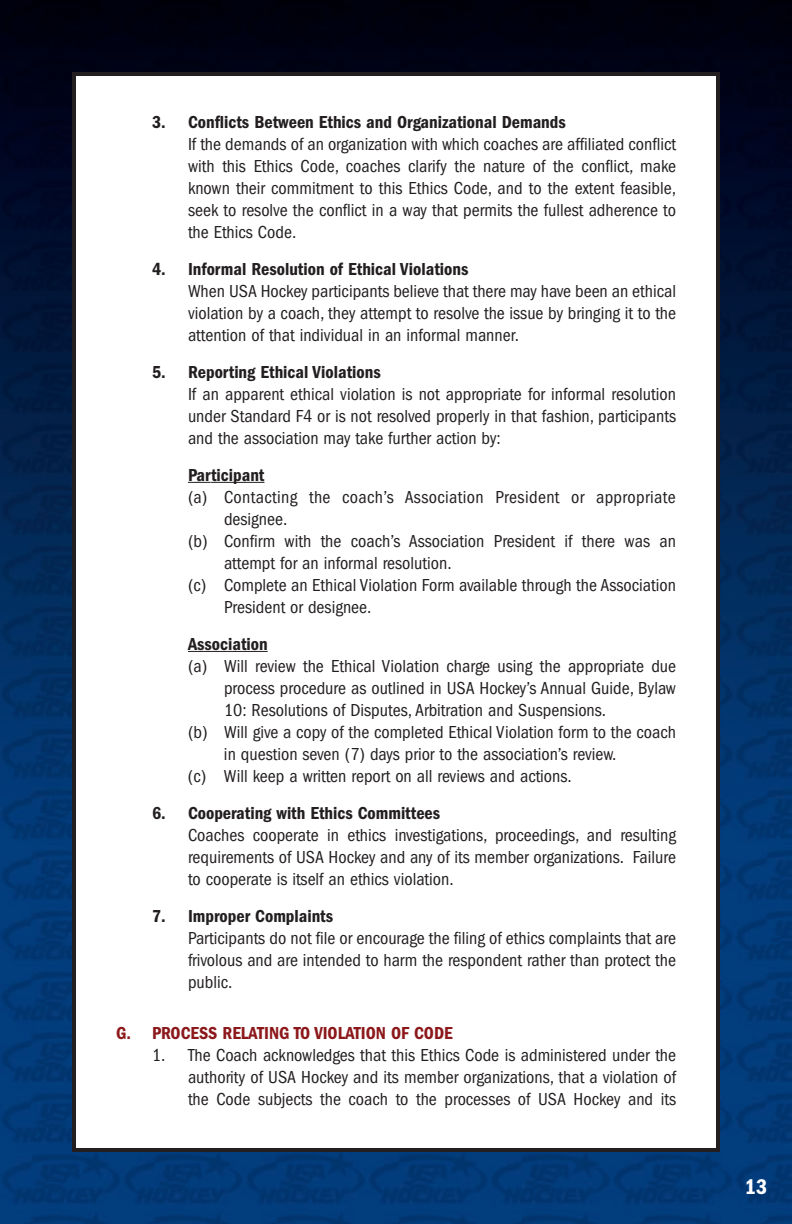
<style>
.page{position:relative;width:792px;height:1224px;background:#fff}
.page>*{position:absolute;margin:0;border:0;box-sizing:border-box;transform-origin:0 0}
.t1{font:600 condensed 22px "Franklin Gothic";color:#fff}
.t2{font:condensed 18px/22px "Franklin Gothic";color:#231f20;text-align:justify}
.t3{font:600 condensed 18px "Franklin Gothic";color:#231f20}
.t4{font:condensed 18px "Franklin Gothic";letter-spacing:.02em;color:#231f20}
.t5{font:600 condensed 18px "Franklin Gothic";color:#8c181b}
</style>
<div class="page">
<img style="left:0;top:0;width:792px;height:1224px">
<div style="left:74px;top:74px;width:644px;height:1076px;background:#fff"></div>
<svg style="left:188px;top:482px;width:23px;height:1px"></svg>
<hr style="left:211px;top:482px;width:53px;height:1px;background:#231f20">
<hr style="left:188px;top:651px;width:80px;height:1px;background:#231f20">
<div style="left:72px;top:72px;width:648px;height:1080px;border:4px solid #231f20"></div>
<p class="t3" style="left:152px;top:116px;width:415px">3. Conflicts Between Ethics and Organizational Demands</p>
<p class="t2" style="left:188px;top:135px;width:490px">If the demands of an organization with which coaches are affiliated conflict with this Ethics Code, coaches clarify the nature of the conflict, make known their commitment to this Ethics Code, and to the extent feasible, seek to resolve the conflict in a way that permits the fullest adherence to the Ethics Code.</p>
<p class="t3" style="left:152px;top:263px;width:318px">4. Informal Resolution of Ethical Violations</p>
<p class="t2" style="left:188px;top:282px;width:490px">When USA Hockey participants believe that there may have been an ethical violation by a coach, they attempt to resolve the issue by bringing it to the attention of that individual in an informal manner.</p>
<p class="t3" style="left:152px;top:366px;width:230px">5. Reporting Ethical Violations</p>
<p class="t2" style="left:188px;top:384px;width:490px">If an apparent ethical violation is not appropriate for informal resolution under Standard F4 or is not resolved properly in that fashion, participants and the association may take further action by:</p>
<p class="t3" style="left:188px;top:469px;width:78px">Participant</p>
<p class="t4" style="left:188px;top:491px;width:489px">(a) Contacting the coach’s Association President or appropriate</p>
<p class="t2" style="left:224px;top:509px;width:65px">designee.</p>
<p class="t2" style="left:188px;top:531px;width:490px">(b) Confirm with the coach’s Association President if there was an</p>
<p class="t2" style="left:224px;top:553px;width:229px">attempt for an informal resolution.</p>
<p class="t2" style="left:188px;top:576px;width:490px">(c) Complete an Ethical Violation Form available through the Association</p>
<p class="t2" style="left:224px;top:598px;width:149px">President or designee.</p>
<p class="t3" style="left:188px;top:638px;width:81px">Association</p>
<p class="t2" style="left:188px;top:656px;width:490px">(a) Will review the Ethical Violation charge using the appropriate due</p>
<p class="t2" style="left:224px;top:678px;width:454px">process procedure as outlined in USA Hockey’s Annual Guide, Bylaw</p>
<p class="t2" style="left:224px;top:700px;width:384px">10: Resolutions of Disputes, Arbitration and Suspensions.</p>
<p class="t2" style="left:188px;top:723px;width:490px">(b) Will give a copy of the completed Ethical Violation form to the coach</p>
<p class="t2" style="left:224px;top:745px;width:394px">in question seven (7) days prior to the association’s review.</p>
<p class="t2" style="left:188px;top:767px;width:385px">(c) Will keep a written report on all reviews and actions.</p>
<p class="t3" style="left:152px;top:807px;width:290px">6. Cooperating with Ethics Committees</p>
<p class="t2" style="left:188px;top:825px;width:490px">Coaches cooperate in ethics investigations, proceedings, and resulting requirements of USA Hockey and any of its member organizations. Failure to cooperate is itself an ethics violation.</p>
<p class="t3" style="left:152px;top:910px;width:183px">7. Improper Complaints</p>
<p class="t2" style="left:188px;top:928px;width:490px">Participants do not file or encourage the filing of ethics complaints that are frivolous and are intended to harm the respondent rather than protect the public.</p>
<p class="t5" style="left:116px;top:1027px;width:338px">G. PROCESS RELATING TO VIOLATION OF CODE</p>
<p class="t2" style="left:188px;top:1045px;width:490px;text-indent:-36px">1. The Coach acknowledges that this Ethics Code is administered under the authority of USA Hockey and its member organizations, that a violation of the Code subjects the coach to the processes of USA Hockey and its</p>
<p class="t1" style="left:745px;top:1179px;width:24px">13</p>
</div>
